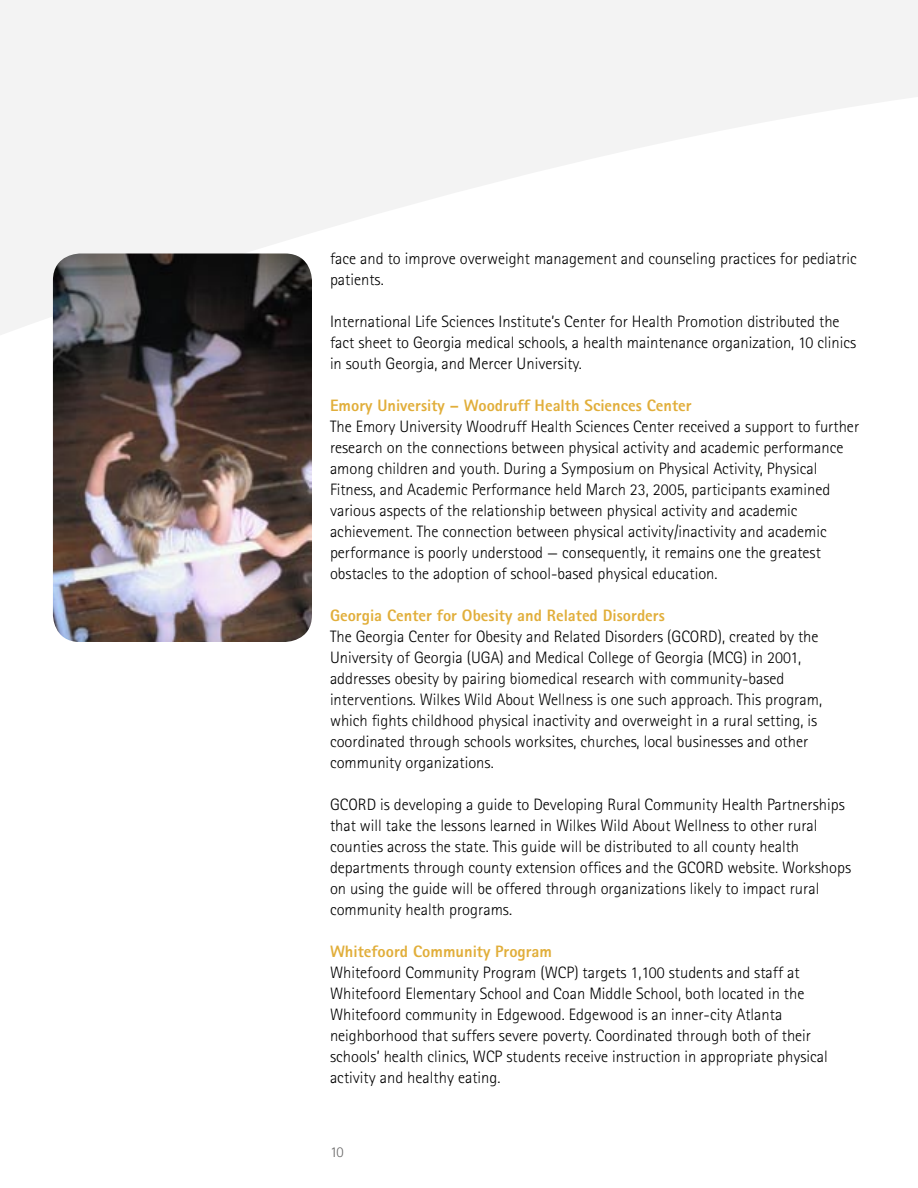
<style>
.page{position:relative;width:918px;height:1188px;background:#fff}
.page>*{position:absolute;margin:0;border:0;box-sizing:border-box;transform-origin:0 0}
.T_text{font:300 16.5px/21px "Rotis Sans Serif";color:#000}
.D_Sub_head{font:800 16.5px "Rotis Sans Serif";color:#e1ae3a}
.t1{font:300 15px "Rotis Sans Serif";color:#686767}
</style>
<div class="page">
<svg style="left:0;top:0;width:917px;height:335px;fill:#f3f3f3"></svg>
<svg style="left:917px;top:0;width:1px;height:97px"></svg>
<img style="left:53px;top:254px;width:259px;height:388px">
<p class="T_text" style="left:330px;top:248px;width:528px">face and to improve overweight management and counseling practices for pediatric patients.</p>
<p class="T_text" style="left:330px;top:311px;width:528px">International Life Sciences Institute’s Center for Health Promotion distributed the fact sheet to Georgia medical schools, a health maintenance organization, 10 clinics in south Georgia, and Mercer University.</p>
<p class="D_Sub_head" style="left:330px;top:395px;width:363px">Emory University – Woodruff Health Sciences Center</p>
<p class="T_text" style="left:330px;top:416px;width:531px">The Emory University Woodruff Health Sciences Center received a support to further research on the connections between physical activity and academic performance among children and youth. During a Symposium on Physical Activity, Physical Fitness, and Academic Performance held March 23, 2005, participants examined various aspects of the relationship between physical activity and academic achievement. The connection between physical activity/inactivity and academic performance is poorly understood — consequently, it remains one the greatest obstacles to the adoption of school-based physical education.</p>
<p class="D_Sub_head" style="left:330px;top:605px;width:336px">Georgia Center for Obesity and Related Disorders</p>
<p class="T_text" style="left:330px;top:626px;width:494px">The Georgia Center for Obesity and Related Disorders (GCORD), created by the University of Georgia (UGA) and Medical College of Georgia (MCG) in 2001, addresses obesity by pairing biomedical research with community-based interventions. Wilkes Wild About Wellness is one such approach. This program, which fights childhood physical inactivity and overweight in a rural setting, is coordinated through schools worksites, churches, local businesses and other community organizations.</p>
<p class="T_text" style="left:330px;top:794px;width:523px">GCORD is developing a guide to Developing Rural Community Health Partnerships that will take the lessons learned in Wilkes Wild About Wellness to other rural counties across the state. This guide will be distributed to all county health departments through county extension offices and the GCORD website. Workshops on using the guide will be offered through organizations likely to impact rural community health programs.</p>
<p class="D_Sub_head" style="left:330px;top:941px;width:224px">Whitefoord Community Program</p>
<p class="T_text" style="left:330px;top:962px;width:499px">Whitefoord Community Program (WCP) targets 1,100 students and staff at Whitefoord Elementary School and Coan Middle School, both located in the Whitefoord community in Edgewood. Edgewood is an inner-city Atlanta neighborhood that suffers severe poverty. Coordinated through both of their schools’ health clinics, WCP students receive instruction in appropriate physical activity and healthy eating.</p>
<p class="t1" style="left:330px;top:1143px;width:15px">10</p>
</div>
